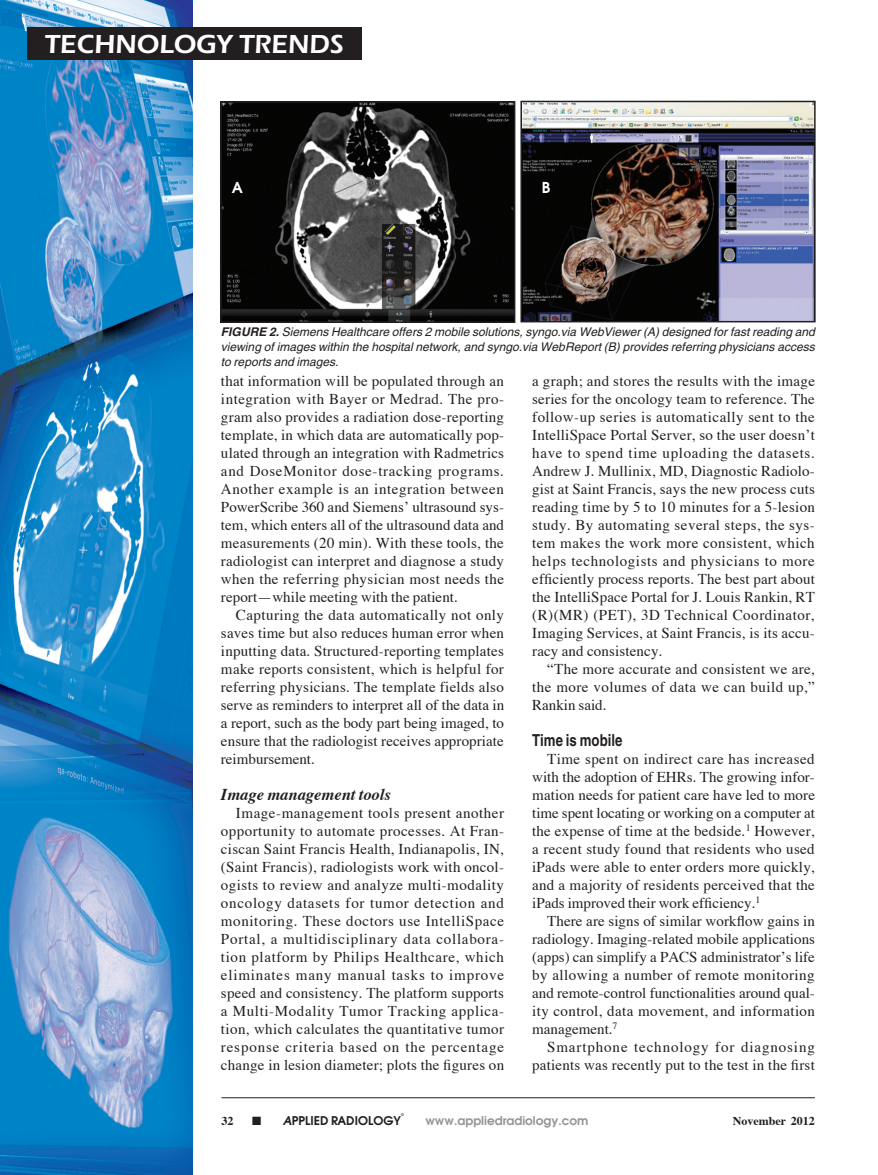
<style>
.page{position:relative;width:878px;height:1175px;background:#fff}
.page>*{position:absolute;margin:0;border:0;box-sizing:border-box;transform-origin:0 0}
.t1{font:600 27px "Itc Eras";color:#fff}
.Article_2nd_subhead{font:italic 700 16.5px "Times";color:#231f20}
.Article_subhead{font:700 16.5px "Helvetica";color:#231f20;scale:.8 1}
.Article_body_copy{font:15px/18px "Times";letter-spacing:.015em;color:#231f20;text-align:justify}
.Article_body_copy-2{font:15px/18px "Times";letter-spacing:.035em;color:#231f20;text-align:right}
.figure_labels{font:600 15px "Avant Garde";color:#fff}
.Article_fig_caption{font:italic 12px/15px "Helvetica";color:#231f20;text-align:justify}
.t2{font:600 12px "Avant Garde";color:#939598}
.t3{font:600 12px "Avant Garde";color:#231f20}
.t4{font:700 12px "Times";color:#231f20}
.t5{font:600 3.75px "Avant Garde";color:#231f20}
.s1{font-weight:700}
.s2{font-style:italic}
</style>
<div class="page">
<hr style="left:221px;top:1097px;width:593px;height:1px;background:#231f20">
<img style="left:0;top:0;width:193px;height:1174px">
<div style="left:27px;top:27px;width:334px;height:33px;background:#231f20"></div>
<img style="left:223px;top:104px;width:289px;height:216px">
<div style="left:220px;top:101px;width:295px;height:222px;border:2px solid #231f20"></div>
<img style="left:523px;top:104px;width:289px;height:215px">
<div style="left:520px;top:101px;width:295px;height:221px;border:2px solid #231f20"></div>
<h1 class="t1" style="left:45px;top:29px;width:300px">TECHNOLOGY TRENDS</h1>
<p class="figure_labels" style="left:232px;top:177px;width:13px">A</p>
<p class="figure_labels" style="left:542px;top:177px;width:10px">B</p>
<p class="Article_fig_caption" style="left:221px;top:324px;width:595px"><span class="s1">FIGURE 2.</span> Siemens Healthcare offers 2 mobile solutions, syngo.via WebViewer (A) designed for fast reading and viewing of images within the hospital network, and syngo.via WebReport (B) provides referring physicians access to reports and images.</p>
<p class="Article_body_copy" style="left:221px;top:370px;width:285px">that information will be populated through an integration with Bayer or Medrad. The pro&shy;gram also provides a radiation dose-reporting template, in which data are automatically pop&shy;ulated through an integration with Radmetrics and DoseMonitor dose-tracking programs.<br>Another example is an integration between PowerScribe 360 and Siemens’ ultrasound sys&shy;tem, which enters all of the ultrasound data and measurements (20 min). With these tools, the radiologist can interpret and diagnose a study when the referring physician most needs the report—while meeting with the patient.</p>
<p class="Article_body_copy" style="left:221px;top:604px;width:285px;text-indent:15px">Capturing the data automatically not only saves time but also reduces human error when inputting data. Structured-reporting templates make reports consistent, which is helpful for referring physicians. The template fields also serve as reminders to interpret all of the data in a report, such as the body part being imaged, to ensure that the radiologist receives appropriate reimbursement.</p>
<p class="Article_2nd_subhead" style="left:221px;top:778px;width:171px">Image management tools</p>
<p class="Article_body_copy" style="left:221px;top:802px;width:285px;text-indent:15px">Image-management tools present another opportunity to automate processes. At Fran&shy;ciscan Saint Francis Health, Indianapolis, IN, (Saint Francis), radiologists work with oncol&shy;ogists to review and analyze multi-modality oncology datasets for tumor detection and monitoring. These doctors use IntelliSpace Portal, a multidisciplinary data collabora&shy;tion platform by Philips Healthcare, which eliminates many manual tasks to improve speed and consistency. The platform supports a Multi-Modality Tumor Tracking applica&shy;tion, which calculates the quantitative tumor response criteria based on the percentage change in lesion diameter; plots the figures on</p>
<p class="Article_body_copy" style="left:532px;top:370px;width:284px">a graph; and stores the results with the image series for the oncology team to reference. The follow-up series is automatically sent to the IntelliSpace Portal Server, so the user doesn’t have to spend time uploading the datasets.<br>Andrew J. Mullinix, MD, Diagnostic Radiolo&shy;gist at Saint Francis, says the new process cuts reading time by 5 to 10 minutes for a 5-lesion study. By automating several steps, the sys&shy;tem makes the work more consistent, which helps technologists and physicians to more efficiently process reports. The best part about the IntelliSpace Portal for J. Louis Rankin, RT (R)(MR) (PET), 3D Technical Coordinator, Imaging Services, at Saint Francis, is its accu&shy;racy and consistency.</p>
<p class="Article_body_copy" style="left:532px;top:658px;width:284px;text-indent:15px">“The more accurate and consistent we are, the more volumes of data we can build up,” Rankin said.</p>
<p class="Article_subhead" style="left:532px;top:730px;width:114px">Time is mobile</p>
<p class="Article_body_copy" style="left:532px;top:748px;width:284px;text-indent:15px">Time spent on indirect care has increased with the adoption of EHRs. The growing infor&shy;mation needs for patient care have led to more time spent locating or working on a computer at the expense of time at the bedside.<sup>1</sup> However, a recent study found that residents who used iPads were able to enter orders more quickly, and a majority of residents perceived that the iPads improved their work efficiency.<sup>1</sup></p>
<p class="Article_body_copy" style="left:532px;top:910px;width:284px;text-indent:15px">There are signs of similar workflow gains in radiology. Imaging-related mobile applications (apps) can simplify a PACS administrator’s life by allowing a number of remote monitoring and remote-control functionalities around qual&shy;ity control, data movement, and information management.<sup>7</sup></p>
<p class="Article_body_copy-2" style="left:532px;top:1036px;width:284px">Smartphone technology for diagnosing patients was recently put to the test in the first</p>
<p class="t5" style="left:401px;top:1112px;width:4px">©</p>
<p class="t4" style="left:221px;top:1109px;width:13px">32</p>
<p class="t3" style="left:252px;top:1112px;width:150px">■ <span class="s2">A</span>PPLIED RADIOLOGY</p>
<p class="t2" style="left:425px;top:1112px;width:164px">www.appliedradiology.com</p>
<p class="t4" style="left:732px;top:1109px;width:84px">November 2012</p>
</div>
